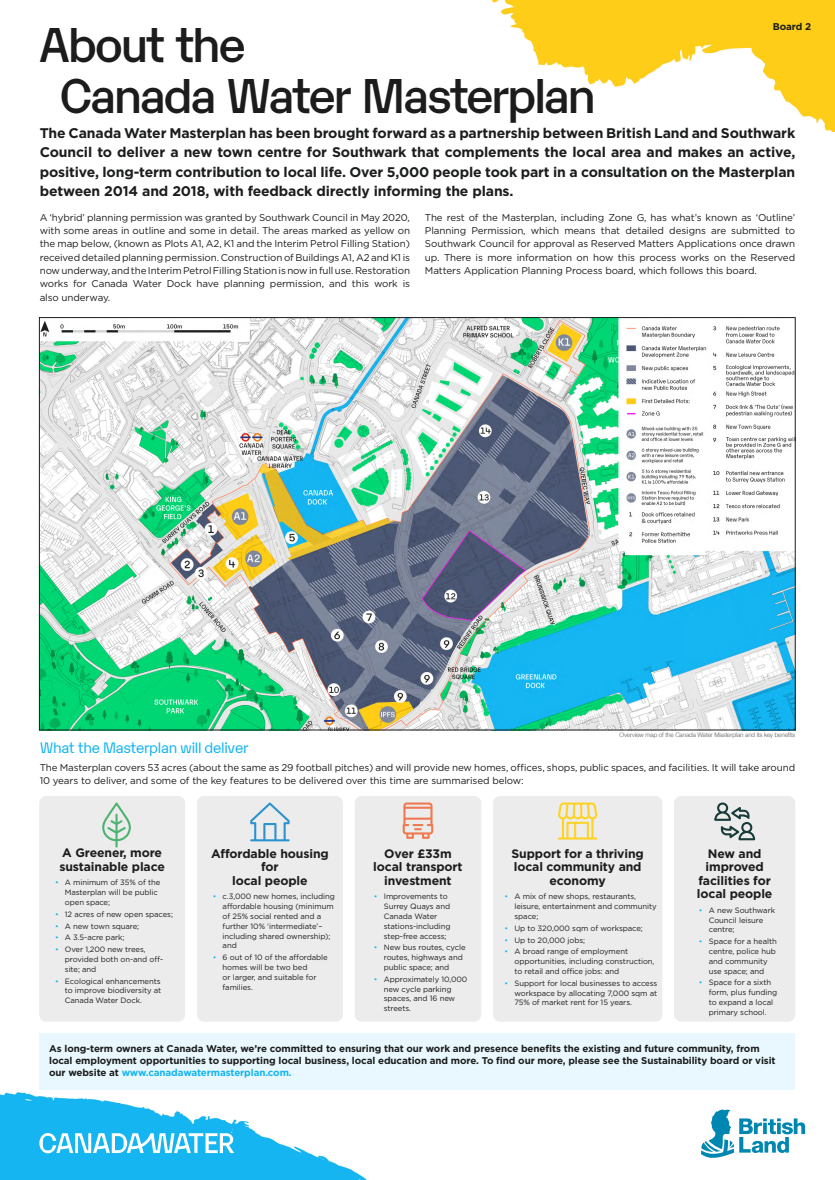
<style>
.page{position:relative;width:835px;height:1180px;background:#fff}
.page>*{position:absolute;margin:0;border:0;box-sizing:border-box;transform-origin:0 0}
.t1{font:500 47.36px/51.4px "Karelia";letter-spacing:-.04em;color:#1c1c1c}
.t2{font:14.7px "Karelia";letter-spacing:-.02em;color:#14b5f1}
.t3{font:700 14px/19.6px "Gotham";letter-spacing:-.01em;color:#1c1d1d;text-align:justify}
.t4{font:700 12.25px/13.3px "Gotham";letter-spacing:-.01em;color:#1c1d1d;text-align:center}
.t5{font:9.8px/13.3px "Gotham";letter-spacing:-.01em;color:#1c1d1d;text-align:justify}
.t6{font:700 9.8px/12.2px "Gotham";letter-spacing:-.01em;color:#1c1d1d}
.t7{font:7.7px/9.8px "Gotham";letter-spacing:-.01em;color:#1c1d1d}
.t8{font:300 6.23px "Helvetica 45";letter-spacing:-.01em;color:#575756}
.s1{color:#14b5f1}
</style>
<div class="page">
<img style="left:492px;top:0;width:342px;height:133px">
<img style="left:0;top:1089px;width:472px;height:91px">
<svg style="left:39px;top:1133px;width:195px;height:20px"></svg>
<svg style="left:739px;top:1118px;width:65px;height:35px"></svg>
<svg style="left:701px;top:1109px;width:32px;height:49px"></svg>
<div style="left:39px;top:1033px;width:756px;height:56px;background:#e8f8fe"></div>
<img style="left:41px;top:319px;width:752px;height:409px">
<div style="left:39px;top:796px;width:146px;height:225px;background:#ececec;border-radius:7px"></div>
<svg style="left:102px;top:802px;width:29px;height:45px"></svg>
<div style="left:493px;top:796px;width:169px;height:225px;background:#ececec;border-radius:7px"></div>
<svg style="left:558px;top:802px;width:39px;height:37px"></svg>
<div style="left:197px;top:796px;width:146px;height:225px;background:#ececec;border-radius:7px"></div>
<svg style="left:250px;top:802px;width:39px;height:39px"></svg>
<div style="left:354px;top:796px;width:127px;height:225px;background:#ececec;border-radius:7px"></div>
<svg style="left:402px;top:802px;width:31px;height:37px"></svg>
<div style="left:674px;top:796px;width:121px;height:225px;background:#ececec;border-radius:7px"></div>
<svg style="left:714px;top:802px;width:41px;height:38px"></svg>
<h1 class="t1" style="left:60px;top:15px;width:537px;text-indent:-21px">About the<br>Canada Water Masterplan</h1>
<p class="t6" style="left:772px;top:20px;width:40px">Board 2</p>
<p class="t3" style="left:40px;top:123px;width:757px">The Canada Water Masterplan has been brought forward as a partnership between British Land and Southwark Council to deliver a new town centre for Southwark that complements the local area and makes an active, positive, long-term contribution to local life. Over 5,000 people took part in a consultation on the Masterplan between 2014 and 2018, with feedback directly informing the plans.</p>
<p class="t5" style="left:40px;top:210px;width:372px">A ‘hybrid’ planning permission was granted by Southwark Council in May 2020, with some areas in outline and some in detail. The areas marked as yellow on the map below, (known as Plots A1, A2, K1 and the Interim Petrol Filling Station) received detailed planning permission. Construction of Buildings A1, A2 and K1 is now underway, and the Interim Petrol Filling Station is now in full use. Restoration works for Canada Water Dock have planning permission, and this work is also underway.</p>
<p class="t5" style="left:425px;top:210px;width:371px">The rest of the Masterplan, including Zone G, has what’s known as ‘Outline’ Planning Permission, which means that detailed designs are submitted to Southwark Council for approval as Reserved Matters Applications once drawn up. There is more information on how this process works on the Reserved Matters Application Planning Process board, which follows this board.</p>
<p class="t8" style="left:619px;top:731px;width:177px">Overview map of the Canada Water Masterplan and its key benefits</p>
<h2 class="t2" style="left:40px;top:736px;width:210px">What the Masterplan will deliver</h2>
<p class="t5" style="left:40px;top:760px;width:756px">The Masterplan covers 53 acres (about the same as 29 football pitches) and will provide new homes, offices, shops, public spaces, and facilities. It will take around<br>10 years to deliver, and some of the key features to be delivered over this time are summarised below:</p>
<h3 class="t4" style="left:59px;top:846px;width:107px;text-align:left">A Greener, more sustainable place</h3>
<p class="t7" style="left:65px;top:877px;width:97px;text-indent:-10px"><span class="s1">•</span> A minimum of 35% of the<br>Masterplan will be public open space;</p>
<p class="t7" style="left:55px;top:909px;width:119px"><span class="s1">•</span> 12 acres of new open spaces;</p>
<p class="t7" style="left:55px;top:921px;width:86px"><span class="s1">•</span> A new town square;</p>
<p class="t7" style="left:55px;top:932px;width:71px"><span class="s1">•</span> A 3.5-acre park;</p>
<p class="t7" style="left:65px;top:944px;width:100px;text-indent:-10px"><span class="s1">•</span> Over 1,200 new trees, provided both on-and off&shy;site; and</p>
<p class="t7" style="left:65px;top:976px;width:98px;text-align:justify;text-indent:-10px"><span class="s1">•</span> Ecological enhancements to improve biodiversity at Canada Water Dock.</p>
<h3 class="t4" style="left:211px;top:847px;width:119px">Affordable housing for<br>local people</h3>
<p class="t7" style="left:222px;top:891px;width:114px;text-indent:-10px"><span class="s1">•</span> c.3,000 new homes, including affordable housing (minimum of 25% social rented and a further 10% ‘intermediate’– including shared ownership); and</p>
<p class="t7" style="left:222px;top:952px;width:107px;text-indent:-10px"><span class="s1">•</span> 6 out of 10 of the affordable homes will be two bed<br>or larger, and suitable for families.</p>
<h3 class="t4" style="left:373px;top:847px;width:91px">Over £33m local transport investment</h3>
<p class="t7" style="left:384px;top:891px;width:68px;text-indent:-10px"><span class="s1">•</span> Improvements to<br>Surrey Quays and<br>Canada Water stations-including step-free access;</p>
<p class="t7" style="left:384px;top:942px;width:83px;text-indent:-10px"><span class="s1">•</span> New bus routes, cycle routes, highways and public space; and</p>
<p class="t7" style="left:384px;top:974px;width:85px;text-indent:-10px"><span class="s1">•</span> Approximately 10,000 new cycle parking spaces, and 16 new streets.</p>
<h3 class="t4" style="left:511px;top:847px;width:134px">Support for a thriving local community and economy</h3>
<p class="t7" style="left:514px;top:891px;width:144px;text-indent:-10px"><span class="s1">•</span> A mix of new shops, restaurants, leisure, entertainment and community space;</p>
<p class="t7" style="left:504px;top:923px;width:140px"><span class="s1">•</span> Up to 320,000 sqm of workspace;</p>
<p class="t7" style="left:504px;top:935px;width:82px"><span class="s1">•</span> Up to 20,000 jobs;</p>
<p class="t7" style="left:514px;top:946px;width:141px;text-indent:-10px"><span class="s1">•</span> A broad range of employment opportunities, including construction, to retail and office jobs: and</p>
<p class="t7" style="left:514px;top:978px;width:144px;text-align:justify;text-indent:-10px"><span class="s1">•</span> Support for local businesses to access workspace by allocating 7,000 sqm at 75% of market rent for 15 years.</p>
<h3 class="t4" style="left:696px;top:847px;width:77px">New and improved facilities for local people</h3>
<p class="t7" style="left:708px;top:905px;width:68px;text-indent:-10px"><span class="s1">•</span> A new Southwark<br>Council leisure centre;</p>
<p class="t7" style="left:708px;top:936px;width:69px;text-indent:-10px"><span class="s1">•</span> Space for a health centre, police hub and community use space; and</p>
<p class="t7" style="left:708px;top:977px;width:70px;text-indent:-10px"><span class="s1">•</span> Space for a sixth form, plus funding to expand a local primary school.</p>
<p class="t6" style="left:49px;top:1042px;width:727px">As long-term owners at Canada Water, we’re committed to ensuring that our work and presence benefits the existing and future community, from local employment opportunities to supporting local business, local education and more. To find our more, please see the Sustainability board or visit our website at <span class="s1">www.canadawatermasterplan.com.</span></p>
</div>
